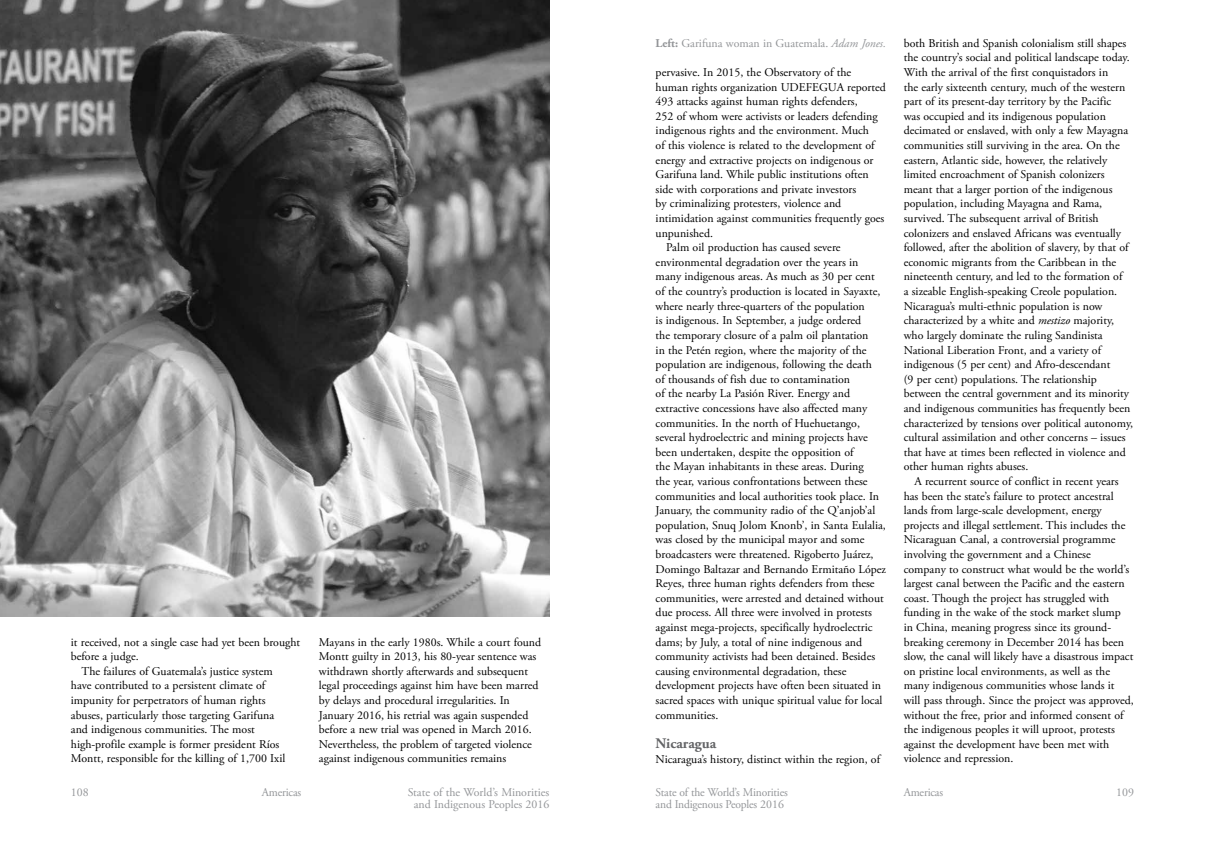
<style>
.page{position:relative;width:1205px;height:851px;background:#fff}
.page>*{position:absolute;margin:0;border:0;box-sizing:border-box;transform-origin:0 0}
.t1{font:700 14.62px "Adobe Garamond Pro";color:#636466}
.t2{font:11.88px/14.6px "Adobe Garamond Pro";color:#000}
.t3{font:11.88px "Adobe Garamond Pro";color:#939598}
.s1{font-weight:700}
.s2{font-style:italic}
</style>
<div class="page">
<img style="left:0;top:0;width:549px;height:616px">
<p class="t2" style="left:71px;top:634px;width:231px">it received, not a single case had yet been brought</p>
<p class="t2" style="left:71px;top:649px;width:69px">before a judge.</p>
<p class="t2" style="left:81px;top:664px;width:193px">The failures of Guatemala’s justice system</p>
<p class="t2" style="left:71px;top:678px;width:196px">have contributed to a persistent climate of</p>
<p class="t2" style="left:71px;top:693px;width:196px">impunity for perpetrators of human rights</p>
<p class="t2" style="left:71px;top:707px;width:205px">abuses, particularly those targeting Garifuna</p>
<p class="t2" style="left:71px;top:722px;width:185px">and indigenous communities. The most</p>
<p class="t2" style="left:71px;top:737px;width:210px">high-profile example is former president Ríos</p>
<p class="t2" style="left:71px;top:751px;width:216px">Montt, responsible for the killing of 1,700 Ixil</p>
<p class="t2" style="left:319px;top:634px;width:224px">Mayans in the early 1980s. While a court found Montt guilty in 2013, his 80-year sentence was withdrawn shortly afterwards and subsequent legal proceedings against him have been marred by delays and procedural irregularities. In January 2016, his retrial was again suspended before a new trial was opened in March 2016.<br>Nevertheless, the problem of targeted violence against indigenous communities remains</p>
<p class="t3" style="left:656px;top:36px;width:232px"><span class="s1">Left:</span> Garifuna woman in Guatemala. <span class="s2">Adam Jones.</span></p>
<p class="t2" style="left:656px;top:65px;width:197px">pervasive. In 2015, the Observatory of the</p>
<p class="t2" style="left:656px;top:80px;width:232px">human rights organization UDEFEGUA reported</p>
<p class="t2" style="left:656px;top:95px;width:204px">493 attacks against human rights defenders,</p>
<p class="t2" style="left:656px;top:109px;width:224px">252 of whom were activists or leaders defending</p>
<p class="t2" style="left:656px;top:124px;width:215px">indigenous rights and the environment. Much</p>
<p class="t2" style="left:656px;top:138px;width:221px">of this violence is related to the development of</p>
<p class="t2" style="left:656px;top:153px;width:219px">energy and extractive projects on indigenous or</p>
<p class="t2" style="left:656px;top:167px;width:215px">Garifuna land. While public institutions often</p>
<p class="t2" style="left:656px;top:182px;width:202px">side with corporations and private investors</p>
<p class="t2" style="left:656px;top:197px;width:187px">by criminalizing protesters, violence and</p>
<p class="t2" style="left:656px;top:211px;width:230px">intimidation against communities frequently goes</p>
<p class="t2" style="left:656px;top:226px;width:59px">unpunished.</p>
<p class="t2" style="left:666px;top:240px;width:176px">Palm oil production has caused severe</p>
<p class="t2" style="left:656px;top:255px;width:204px">environmental degradation over the years in</p>
<p class="t2" style="left:656px;top:270px;width:220px">many indigenous areas. As much as 30 per cent</p>
<p class="t2" style="left:656px;top:284px;width:226px">of the country’s production is located in Sayaxte,</p>
<p class="t2" style="left:656px;top:299px;width:211px">where nearly three-quarters of the population</p>
<p class="t2" style="left:656px;top:313px;width:207px">is indigenous. In September, a judge ordered</p>
<p class="t2" style="left:656px;top:328px;width:214px">the temporary closure of a palm oil plantation</p>
<p class="t2" style="left:656px;top:343px;width:212px">in the Petén region, where the majority of the</p>
<p class="t2" style="left:656px;top:357px;width:218px">population are indigenous, following the death</p>
<p class="t2" style="left:656px;top:372px;width:196px">of thousands of fish due to contamination</p>
<p class="t2" style="left:656px;top:386px;width:196px">of the nearby La Pasión River. Energy and</p>
<p class="t2" style="left:656px;top:401px;width:213px">extractive concessions have also affected many</p>
<p class="t2" style="left:656px;top:416px;width:206px">communities. In the north of Huehuetango,</p>
<p class="t2" style="left:656px;top:430px;width:214px">several hydroelectric and mining projects have</p>
<p class="t2" style="left:656px;top:445px;width:199px">been undertaken, despite the opposition of</p>
<p class="t2" style="left:656px;top:459px;width:210px">the Mayan inhabitants in these areas. During</p>
<p class="t2" style="left:656px;top:474px;width:213px">the year, various confrontations between these</p>
<p class="t2" style="left:656px;top:489px;width:225px">communities and local authorities took place. In</p>
<p class="t2" style="left:656px;top:503px;width:221px">January, the community radio of the Q’anjob’al</p>
<p class="t2" style="left:656px;top:518px;width:232px">population, Snuq Jolom Knonb’, in Santa Eulalia,</p>
<p class="t2" style="left:656px;top:532px;width:210px">was closed by the municipal mayor and some</p>
<p class="t2" style="left:656px;top:547px;width:219px">broadcasters were threatened. Rigoberto Juárez,</p>
<p class="t2" style="left:656px;top:562px;width:232px">Domingo Baltazar and Bernando Ermitaño López</p>
<p class="t2" style="left:656px;top:576px;width:220px">Reyes, three human rights defenders from these</p>
<p class="t2" style="left:656px;top:591px;width:230px">communities, were arrested and detained without</p>
<p class="t2" style="left:656px;top:605px;width:218px">due process. All three were involved in protests</p>
<p class="t2" style="left:656px;top:620px;width:218px">against mega-projects, specifically hydroelectric</p>
<p class="t2" style="left:656px;top:634px;width:208px">dams; by July, a total of nine indigenous and</p>
<p class="t2" style="left:656px;top:649px;width:221px">community activists had been detained. Besides</p>
<p class="t2" style="left:656px;top:664px;width:192px">causing environmental degradation, these</p>
<p class="t2" style="left:656px;top:678px;width:227px">development projects have often been situated in</p>
<p class="t2" style="left:656px;top:693px;width:228px">sacred spaces with unique spiritual value for local</p>
<p class="t2" style="left:656px;top:707px;width:64px">communities.</p>
<p class="t1" style="left:656px;top:734px;width:62px">Nicaragua</p>
<p class="t2" style="left:656px;top:752px;width:226px">Nicaragua’s history, distinct within the region, of</p>
<p class="t2" style="left:904px;top:36px;width:231px">both British and Spanish colonialism still shapes the country’s social and political landscape today.<br>With the arrival of the first conquistadors in<br>the early sixteenth century, much of the western part of its present-day territory by the Pacific<br>was occupied and its indigenous population decimated or enslaved, with only a few Mayagna communities still surviving in the area. On the eastern, Atlantic side, however, the relatively limited encroachment of Spanish colonizers meant that a larger portion of the indigenous population, including Mayagna and Rama, survived. The subsequent arrival of British colonizers and enslaved Africans was eventually followed, after the abolition of slavery, by that of economic migrants from the Caribbean in the nineteenth century, and led to the formation of<br>a sizeable English-speaking Creole population.<br>Nicaragua’s multi-ethnic population is now characterized by a white and <span class="s2">mestizo</span> majority, who largely dominate the ruling Sandinista National Liberation Front, and a variety of indigenous (5 per cent) and Afro-descendant<br>(9 per cent) populations. The relationship between the central government and its minority and indigenous communities has frequently been characterized by tensions over political autonomy, cultural assimilation and other concerns – issues that have at times been reflected in violence and other human rights abuses.</p>
<p class="t2" style="left:904px;top:474px;width:232px;text-indent:11px">A recurrent source of conflict in recent years has been the state’s failure to protect ancestral lands from large-scale development, energy projects and illegal settlement. This includes the Nicaraguan Canal, a controversial programme involving the government and a Chinese company to construct what would be the world’s largest canal between the Pacific and the eastern coast. Though the project has struggled with funding in the wake of the stock market slump<br>in China, meaning progress since its ground&shy;breaking ceremony in December 2014 has been slow, the canal will likely have a disastrous impact on pristine local environments, as well as the many indigenous communities whose lands it will pass through. Since the project was approved, without the free, prior and informed consent of the indigenous peoples it will uproot, protests against the development have been met with violence and repression.</p>
<p class="t3" style="left:71px;top:784px;width:19px">108</p>
<p class="t3" style="left:262px;top:784px;width:41px">Americas</p>
<p class="t3" style="left:408px;top:784px;width:143px">State of the World’s Minorities</p>
<p class="t3" style="left:1116px;top:784px;width:19px">109</p>
<p class="t3" style="left:414px;top:797px;width:137px">and Indigenous Peoples 2016</p>
<p class="t3" style="left:656px;top:784px;width:134px">State of the World’s Minorities</p>
<p class="t3" style="left:904px;top:784px;width:41px">Americas</p>
<p class="t3" style="left:656px;top:797px;width:130px">and Indigenous Peoples 2016</p>
</div>
